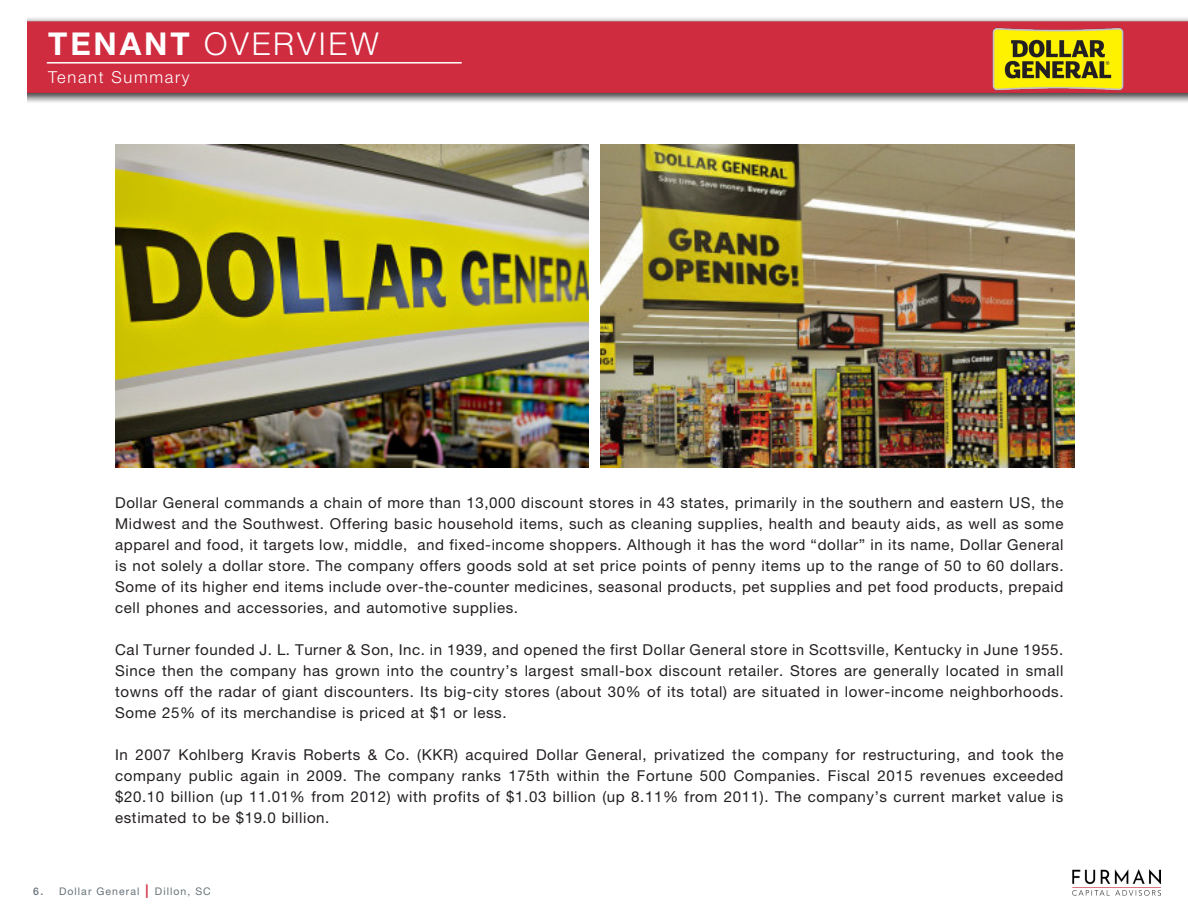
<style>
.page{position:relative;width:1188px;height:918px;background:#fff}
.page>*{position:absolute;margin:0;border:0;box-sizing:border-box;transform-origin:0 0}
.t1{font:300 31.5px "Helvetica Neue LT Std";letter-spacing:.09em;color:#fff}
.t2{font:300 16.5px "Helvetica Neue LT Std";letter-spacing:.1em;color:#fff}
.Subhead{font:15px/21px "Helvetica Neue LT Std";letter-spacing:.04em;color:#231f20;text-align:justify}
.t3{font:10.5px "Helvetica Neue LT Std";letter-spacing:.1em;color:#697379}
.s1{font-weight:700}
.s2{font-weight:500}
.s3{font-weight:700;font-size:13.5px;color:#d02c40}
</style>
<div class="page">
<img style="left:115px;top:145px;width:474px;height:322px">
<img style="left:601px;top:145px;width:473px;height:322px">
<img style="left:1072px;top:869px;width:89px;height:27px">
<div style="left:0;top:17px;width:1188px;height:88px;background:#231f20;opacity:.65"></div>
<div style="left:0;top:22px;width:1188px;height:71px;background:#d02c40"></div>
<div style="left:0;top:5px;width:27px;height:103px;background:#fff"></div>
<hr style="left:47px;top:62px;width:415px;height:2px;background:#fff">
<p class="t1" style="left:48px;top:24px;width:332px"><span class="s1">TENANT</span> OVERVIEW</p>
<p class="t2" style="left:48px;top:67px;width:143px">Tenant Summary</p>
<p class="Subhead" style="left:115px;top:492px;width:950px">Dollar General commands a chain of more than 13,000 discount stores in 43 states, primarily in the southern and eastern US, the Midwest and the Southwest. Offering basic household items, such as cleaning supplies, health and beauty aids, as well as some apparel and food, it targets low, middle, and fixed-income shoppers. Although it has the word “dollar” in its name, Dollar General is not solely a dollar store. The company offers goods sold at set price points of penny items up to the range of 50 to 60 dollars.<br>Some of its higher end items include over-the-counter medicines, seasonal products, pet supplies and pet food products, prepaid cell phones and accessories, and automotive supplies.</p>
<p class="Subhead" style="left:115px;top:639px;width:950px">Cal Turner founded J. L. Turner &amp; Son, Inc. in 1939, and opened the first Dollar General store in Scottsville, Kentucky in June 1955.<br>Since then the company has grown into the country’s largest small-box discount retailer. Stores are generally located in small towns off the radar of giant discounters. Its big-city stores (about 30% of its total) are situated in lower-income neighborhoods.<br>Some 25% of its merchandise is priced at $1 or less.</p>
<p class="Subhead" style="left:115px;top:744px;width:950px">In 2007 Kohlberg Kravis Roberts &amp; Co. (KKR) acquired Dollar General, privatized the company for restructuring, and took the company public again in 2009. The company ranks 175th within the Fortune 500 Companies. Fiscal 2015 revenues exceeded $20.10 billion (up 11.01% from 2012) with profits of $1.03 billion (up 8.11% from 2011). The company’s current market value is estimated to be $19.0 billion.</p>
<p class="t3" style="left:33px;top:885px;width:179px"><span class="s2">6.</span> Dollar General <span class="s3">|</span> Dillon, SC</p>
</div>
